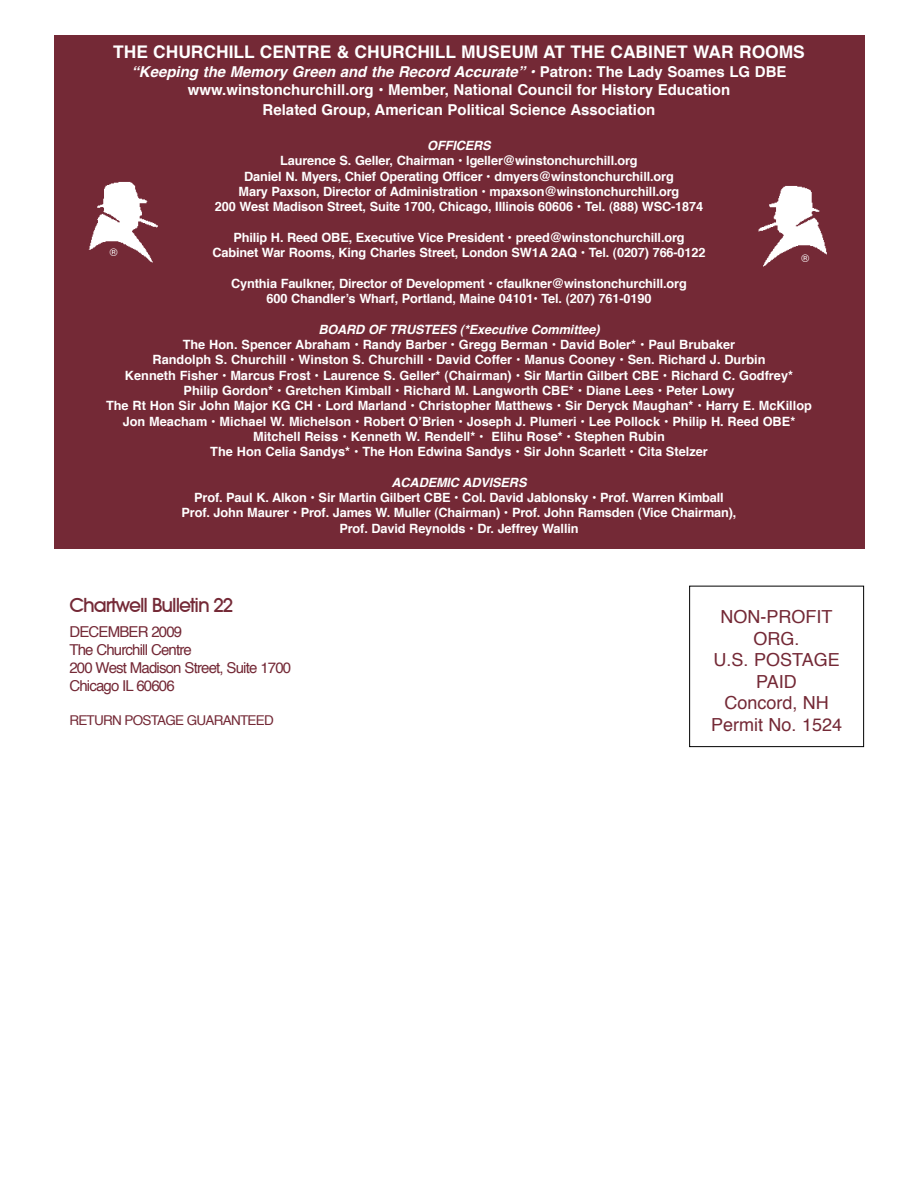
<style>
.page{position:relative;width:918px;height:1188px;background:#fff}
.page>*{position:absolute;margin:0;border:0;box-sizing:border-box;transform-origin:0 0}
.t1{font:21px "Avant Garde Md ITCTT";letter-spacing:-.05em;color:#742936}
.t2{font:18px/21.6px "Helvetica";color:#742936;text-align:center}
.t3{font:700 17.4px "Helvetica";color:#fff}
.t4{font:700 15px/18px "Helvetica";color:#fff;text-align:center}
.t5{font:15px/18px "Helvetica";letter-spacing:-.055em;color:#742936}
.t6{font:13.5px "Helvetica";letter-spacing:-.055em;color:#742936}
.t7{font:700 12.75px/15.3px "Helvetica";letter-spacing:-.01em;color:#fff;text-align:center}
.t8{font:italic 700 12.75px "Helvetica";letter-spacing:-.01em;color:#fff}
.t9{font:10.5px "Helvetica";color:#fff}
.s1{font-style:italic}
</style>
<div class="page">
<div style="left:689px;top:586px;width:175px;height:161px;border:1px solid #000"></div>
<div style="left:54px;top:35px;width:810px;height:514px;background:#742936"></div>
<img style="left:758px;top:185px;width:69px;height:82px">
<img style="left:88px;top:181px;width:70px;height:82px">
<h3 class="t3" style="left:113px;top:44px;width:693px">THE CHURCHILL CENTRE &amp; CHURCHILL MUSEUM AT THE CABINET WAR ROOMS</h3>
<p class="t4" style="left:131px;top:64px;width:657px"><span class="s1">“Keeping the Memory Green and the Record Accurate” •</span> Patron: The Lady Soames LG DBE www.winstonchurchill.org • Member, National Council for History Education</p>
<p class="t4" style="left:263px;top:102px;width:394px">Related Group, American Political Science Association</p>
<p class="t8" style="left:427px;top:140px;width:65px">OFFICERS</p>
<p class="t7" style="left:215px;top:154px;width:490px">Laurence S. Geller, Chairman • lgeller@winstonchurchill.org<br>Daniel N. Myers, Chief Operating Officer • dmyers@winstonchurchill.org<br>Mary Paxson, Director of Administration • mpaxson@winstonchurchill.org<br>200 West Madison Street, Suite 1700, Chicago, Illinois 60606 • Tel. (888) WSC-1874</p>
<p class="t7" style="left:212px;top:231px;width:495px">Philip H. Reed OBE, Executive Vice President • preed@winstonchurchill.org<br>Cabinet War Rooms, King Charles Street, London SW1A 2AQ • Tel. (0207) 766-0122</p>
<p class="t7" style="left:231px;top:277px;width:457px">Cynthia Faulkner, Director of Development • cfaulkner@winstonchurchill.org<br>600 Chandler’s Wharf, Portland, Maine 04101• Tel. (207) 761-0190</p>
<p class="t8" style="left:318px;top:324px;width:283px">BOARD OF TRUSTEES (*Executive Committee)</p>
<p class="t7" style="left:106px;top:338px;width:707px">The Hon. Spencer Abraham • Randy Barber • Gregg Berman • David Boler* • Paul Brubaker<br>Randolph S. Churchill • Winston S. Churchill • David Coffer • Manus Cooney • Sen. Richard J. Durbin<br>Kenneth Fisher • Marcus Frost • Laurence S. Geller* (Chairman) • Sir Martin Gilbert CBE • Richard C. Godfrey* Philip Gordon* • Gretchen Kimball • Richard M. Langworth CBE* • Diane Lees • Peter Lowy<br>The Rt Hon Sir John Major KG CH • Lord Marland • Christopher Matthews • Sir Deryck Maughan* • Harry E. McKillop Jon Meacham • Michael W. Michelson • Robert O’Brien • Joseph J. Plumeri • Lee Pollock • Philip H. Reed OBE* Mitchell Reiss • Kenneth W. Rendell* • Elihu Rose* • Stephen Rubin<br>The Hon Celia Sandys* • The Hon Edwina Sandys • Sir John Scarlett • Cita Stelzer</p>
<p class="t8" style="left:392px;top:477px;width:137px">ACADEMIC ADVISERS</p>
<p class="t7" style="left:182px;top:491px;width:556px">Prof. Paul K. Alkon • Sir Martin Gilbert CBE • Col. David Jablonsky • Prof. Warren Kimball<br>Prof. John Maurer • Prof. James W. Muller (Chairman) • Prof. John Ramsden (Vice Chairman),<br>Prof. David Reynolds • Dr. Jeffrey Wallin</p>
<p class="t9" style="left:110px;top:248px;width:9px">®</p>
<p class="t9" style="left:801px;top:254px;width:9px">®</p>
<h1 class="t1" style="left:69px;top:593px;width:166px">Chartwell Bulletin 22</h1>
<p class="t5" style="left:69px;top:623px;width:223px">DECEMBER 2009<br>The Churchill Centre<br>200 West Madison Street, Suite 1700<br>Chicago IL 60606</p>
<p class="t6" style="left:69px;top:715px;width:206px">RETURN POSTAGE GUARANTEED</p>
<h2 class="t2" style="left:711px;top:607px;width:133px">NON-PROFIT<br>ORG.<br>U.S. POSTAGE<br>PAID<br>Concord, NH<br>Permit No. 1524</h2>
</div>
